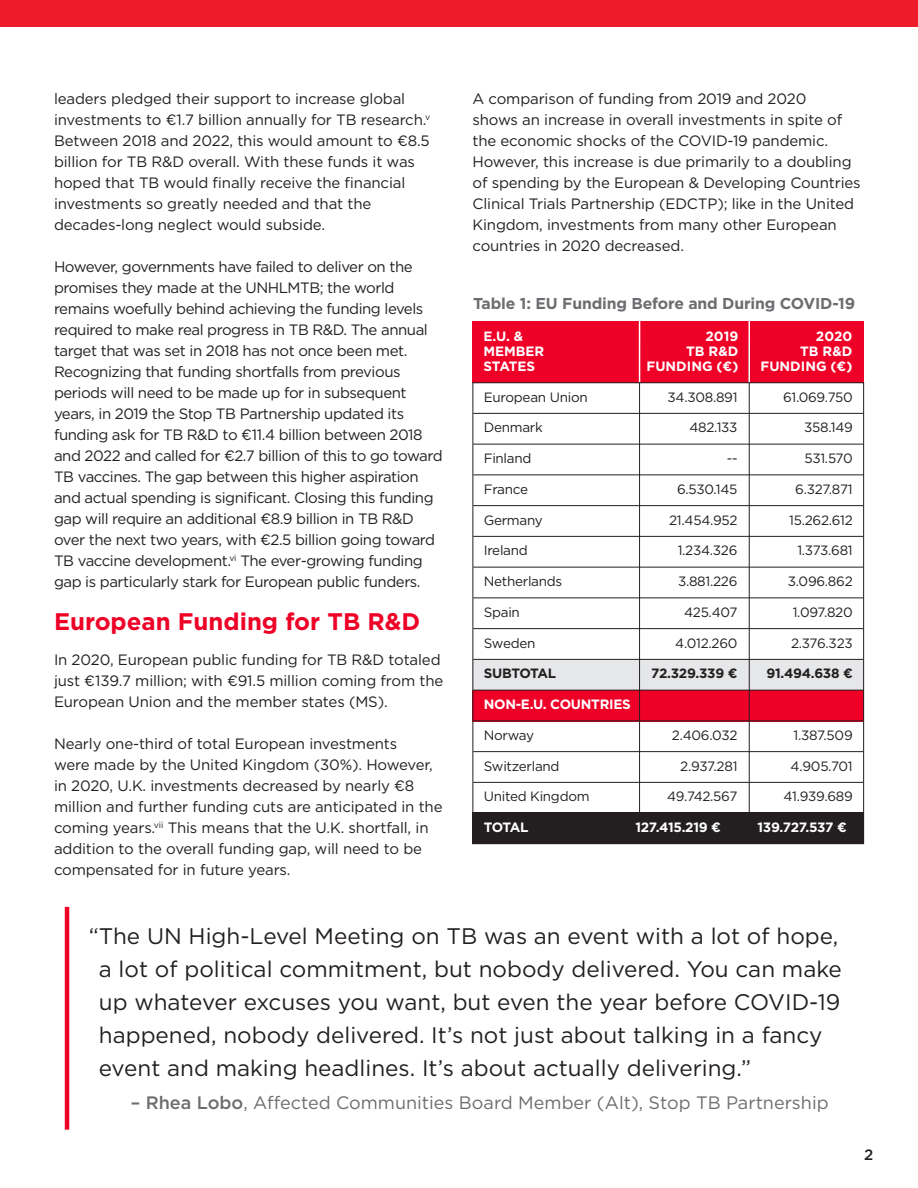
<style>
.page{position:relative;width:918px;height:1188px;background:#fff}
.page>*{position:absolute;margin:0;border:0;box-sizing:border-box;transform-origin:0 0}
.head{font:700 24px "Gotham";color:#ef0027}
.t1{font:22.5px/33px "Gotham";color:#231f20}
.t2{font:18px "Gotham";color:#6c6d70}
.refs{font:700 15.75px "Gotham";letter-spacing:-.01em;color:#6c6d70}
.t3{font:15px/21px "Gotham";letter-spacing:-.015em;color:#231f20}
.t4{font:500 15px "Gotham";color:#231f20}
.chart_text_with_line{font:13.5px "Gotham";letter-spacing:-.02em;color:#231f20}
.refs-2{font:700 13.5px "Gotham";color:#fff}
.chart_text_with_line-2{font:700 13.5px "Gotham";letter-spacing:-.02em;color:#231f20}
.CHART_TEXT_more_spac{font:700 13.5px "Gotham";letter-spacing:-.025em;color:#fff}
.chart_text_with_line-3{font:700 13.5px "Gotham";letter-spacing:-.02em;color:#fff}
.s1{font-weight:500}
</style>
<div class="page">
<div style="left:0;top:0;width:918px;height:27px;background:#ee1b2b"></div>
<hr style="left:65px;top:907px;width:4px;height:223px;background:#ef0027">
<div style="left:473px;top:659px;width:391px;height:32px;background:#e6e7e9"></div>
<div style="left:473px;top:813px;width:391px;height:31px;background:#231f20"></div>
<div style="left:473px;top:690px;width:391px;height:31px;background:#ef0027"></div>
<div style="left:473px;top:321px;width:391px;height:61px;background:#ef0027"></div>
<hr style="left:749px;top:342px;width:1px;height:502px;background:#231f20">
<hr style="left:748px;top:321px;width:2px;height:61px;background:#fff">
<hr style="left:639px;top:342px;width:1px;height:502px;background:#231f20">
<hr style="left:639px;top:321px;width:1px;height:61px;background:#fff">
<hr style="left:473px;top:413px;width:390px;height:1px;background:#231f20">
<hr style="left:473px;top:444px;width:390px;height:1px;background:#231f20">
<hr style="left:473px;top:475px;width:390px;height:1px;background:#231f20">
<hr style="left:473px;top:505px;width:390px;height:1px;background:#231f20">
<hr style="left:473px;top:536px;width:390px;height:1px;background:#231f20">
<hr style="left:473px;top:567px;width:390px;height:1px;background:#231f20">
<hr style="left:473px;top:598px;width:390px;height:1px;background:#231f20">
<hr style="left:473px;top:628px;width:390px;height:1px;background:#231f20">
<hr style="left:473px;top:659px;width:390px;height:1px;background:#231f20">
<hr style="left:473px;top:690px;width:390px;height:1px;background:#231f20">
<hr style="left:473px;top:721px;width:390px;height:1px;background:#231f20">
<hr style="left:473px;top:751px;width:390px;height:1px;background:#231f20">
<hr style="left:473px;top:782px;width:390px;height:1px;background:#231f20">
<p class="t3" style="left:54px;top:88px;width:378px">leaders pledged their support to increase global investments to ¤1.7 billion annually for TB research.<sup>v </sup>Between 2018 and 2022, this would amount to ¤8.5 billion for TB R&amp;D overall. With these funds it was hoped that TB would finally receive the financial investments so greatly needed and that the decades-long neglect would subside.</p>
<p class="t3" style="left:54px;top:256px;width:390px">However, governments have failed to deliver on the promises they made at the UNHLMTB; the world remains woefully behind achieving the funding levels required to make real progress in TB R&amp;D. The annual target that was set in 2018 has not once been met.<br>Recognizing that funding shortfalls from previous periods will need to be made up for in subsequent years, in 2019 the Stop TB Partnership updated its funding ask for TB R&amp;D to ¤11.4 billion between 2018 and 2022 and called for ¤2.7 billion of this to go toward TB vaccines. The gap between this higher aspiration and actual spending is significant. Closing this funding gap will require an additional ¤8.9 billion in TB R&amp;D over the next two years, with ¤2.5 billion going toward TB vaccine development.<sup>vi</sup> The ever-growing funding gap is particularly stark for European public funders.</p>
<p class="head" style="left:54px;top:608px;width:368px">European Funding for TB R&amp;D</p>
<p class="t3" style="left:54px;top:649px;width:391px">In 2020, European public funding for TB R&amp;D totaled just ¤139.7 million; with ¤91.5 million coming from the<br>European Union and the member states (MS).</p>
<p class="t3" style="left:54px;top:733px;width:390px">Nearly one-third of total European investments<br>were made by the United Kingdom (30%). However, in 2020, U.K. investments decreased by nearly ¤8 million and further funding cuts are anticipated in the coming years.<sup>vii</sup> This means that the U.K. shortfall, in addition to the overall funding gap, will need to be compensated for in future years.</p>
<p class="t3" style="left:472px;top:88px;width:390px">A comparison of funding from 2019 and 2020<br>shows an increase in overall investments in spite of the economic shocks of the COVID-19 pandemic.<br>However, this increase is due primarily to a doubling of spending by the European &amp; Developing Countries Clinical Trials Partnership (EDCTP); like in the United Kingdom, investments from many other European countries in 2020 decreased.</p>
<p class="refs" style="left:473px;top:294px;width:383px">Table 1: EU Funding Before and During COVID-19</p>
<p class="refs-2" style="left:483px;top:328px;width:42px">E.U. &amp;</p>
<p class="refs-2" style="left:706px;top:328px;width:34px">2019</p>
<p class="refs-2" style="left:816px;top:328px;width:38px">2020</p>
<p class="refs-2" style="left:483px;top:343px;width:63px">MEMBER</p>
<p class="refs-2" style="left:686px;top:343px;width:54px">TB R&amp;D</p>
<p class="refs-2" style="left:800px;top:343px;width:54px">TB R&amp;D</p>
<p class="refs-2" style="left:483px;top:358px;width:53px">STATES</p>
<p class="refs-2" style="left:647px;top:358px;width:93px">FUNDING (¤)</p>
<p class="refs-2" style="left:761px;top:358px;width:93px">FUNDING (¤)</p>
<p class="chart_text_with_line" style="left:484px;top:389px;width:106px">European Union</p>
<p class="chart_text_with_line" style="left:668px;top:389px;width:71px">34.308.891</p>
<p class="chart_text_with_line" style="left:783px;top:389px;width:71px">61.069.750</p>
<p class="chart_text_with_line" style="left:484px;top:420px;width:61px">Denmark</p>
<p class="chart_text_with_line" style="left:689px;top:420px;width:50px">482.133</p>
<p class="chart_text_with_line" style="left:804px;top:420px;width:50px">358.149</p>
<p class="chart_text_with_line" style="left:484px;top:451px;width:49px">Finland</p>
<p class="chart_text_with_line" style="left:727px;top:451px;width:12px">--</p>
<p class="chart_text_with_line" style="left:804px;top:451px;width:50px">531.570</p>
<p class="chart_text_with_line" style="left:484px;top:482px;width:46px">France</p>
<p class="chart_text_with_line" style="left:677px;top:482px;width:62px">6.530.145</p>
<p class="chart_text_with_line" style="left:795px;top:482px;width:59px">6.327.871</p>
<p class="chart_text_with_line" style="left:484px;top:512px;width:61px">Germany</p>
<p class="chart_text_with_line" style="left:669px;top:512px;width:70px">21.454.952</p>
<p class="chart_text_with_line" style="left:789px;top:512px;width:65px">15.262.612</p>
<p class="chart_text_with_line" style="left:484px;top:543px;width:46px">Ireland</p>
<p class="chart_text_with_line" style="left:678px;top:543px;width:61px">1.234.326</p>
<p class="chart_text_with_line" style="left:797px;top:543px;width:57px">1.373.681</p>
<p class="chart_text_with_line" style="left:484px;top:574px;width:80px">Netherlands</p>
<p class="chart_text_with_line" style="left:678px;top:574px;width:61px">3.881.226</p>
<p class="chart_text_with_line" style="left:788px;top:574px;width:66px">3.096.862</p>
<p class="chart_text_with_line" style="left:484px;top:605px;width:38px">Spain</p>
<p class="chart_text_with_line" style="left:684px;top:605px;width:55px">425.407</p>
<p class="chart_text_with_line" style="left:793px;top:605px;width:62px">1.097.820</p>
<p class="chart_text_with_line" style="left:484px;top:635px;width:53px">Sweden</p>
<p class="chart_text_with_line" style="left:675px;top:635px;width:64px">4.012.260</p>
<p class="chart_text_with_line" style="left:791px;top:635px;width:63px">2.376.323</p>
<p class="chart_text_with_line-2" style="left:484px;top:666px;width:74px">SUBTOTAL</p>
<p class="chart_text_with_line-2" style="left:651px;top:666px;width:88px">72.329.339 ¤</p>
<p class="chart_text_with_line-2" style="left:767px;top:666px;width:88px">91.494.638 ¤</p>
<p class="chart_text_with_line-3" style="left:484px;top:697px;width:149px">NON-E.U. COUNTRIES</p>
<p class="chart_text_with_line" style="left:484px;top:728px;width:52px">Norway</p>
<p class="chart_text_with_line" style="left:672px;top:728px;width:67px">2.406.032</p>
<p class="chart_text_with_line" style="left:793px;top:728px;width:61px">1.387.509</p>
<p class="chart_text_with_line" style="left:484px;top:758px;width:77px">Switzerland</p>
<p class="chart_text_with_line" style="left:680px;top:758px;width:59px">2.937.281</p>
<p class="chart_text_with_line" style="left:791px;top:758px;width:64px">4.905.701</p>
<p class="chart_text_with_line" style="left:484px;top:789px;width:107px">United Kingdom</p>
<p class="chart_text_with_line" style="left:667px;top:789px;width:72px">49.742.567</p>
<p class="chart_text_with_line" style="left:784px;top:789px;width:71px">41.939.689</p>
<p class="CHART_TEXT_more_spac" style="left:484px;top:820px;width:46px">TOTAL</p>
<p class="CHART_TEXT_more_spac" style="left:635px;top:820px;width:87px">127.415.219 ¤</p>
<p class="CHART_TEXT_more_spac" style="left:758px;top:820px;width:91px">139.727.537 ¤</p>
<p class="t1" style="left:99px;top:920px;width:745px;text-indent:-10px">“The UN High-Level Meeting on TB was an event with a lot of hope, a lot of political commitment, but nobody delivered. You can make up whatever excuses you want, but even the year before COVID-19 happened, nobody delivered. It’s not just about talking in a fancy event and making headlines. It’s about actually delivering.”</p>
<p class="t2" style="left:131px;top:1093px;width:699px"><span class="s1">– Rhea Lobo</span>, Affected Communities Board Member (Alt), Stop TB Partnership</p>
<p class="t4" style="left:864px;top:1146px;width:11px">2</p>
</div>
